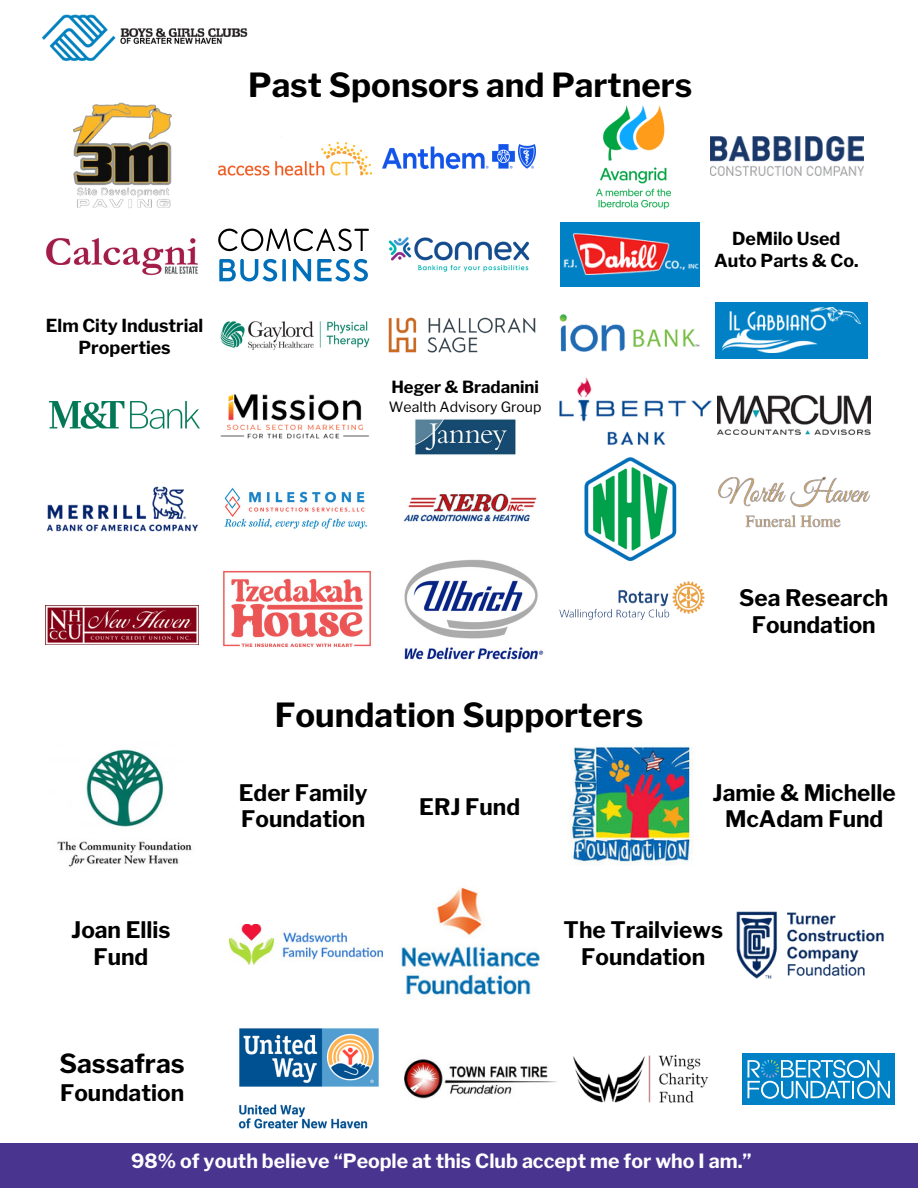
<style>
.page{position:relative;width:918px;height:1188px;background:#fff}
.page>*{position:absolute;margin:0;border:0;box-sizing:border-box;transform-origin:0 0}
.t1{font:700 33px "Libre Franklin";color:#000}
.t2{font:700 26.1px "Libre Franklin";color:#000}
.t3{font:700 22.65px/26.5px "Libre Franklin";color:#000;text-align:center}
.t4{font:700 19.5px "Libre Franklin";color:#fff}
.t5{font:700 17.85px/21.3px "Libre Franklin";color:#000;text-align:center}
.t6{font:700 16.65px "Libre Franklin";color:#000}
.t7{font:14.1px "Libre Franklin";color:#000}
</style>
<div class="page">
<img style="left:41px;top:14px;width:207px;height:48px">
<img style="left:73px;top:102px;width:99px;height:106px">
<img style="left:218px;top:141px;width:153px;height:35px">
<img style="left:383px;top:144px;width:153px;height:24px">
<img style="left:711px;top:137px;width:153px;height:38px">
<img style="left:46px;top:238px;width:152px;height:38px">
<img style="left:388px;top:237px;width:142px;height:35px">
<div style="left:560px;top:222px;width:140px;height:65px;background:#0081c6"></div>
<img style="left:563px;top:233px;width:136px;height:42px">
<img style="left:220px;top:321px;width:150px;height:29px">
<img style="left:388px;top:317px;width:148px;height:36px">
<div style="left:715px;top:302px;width:153px;height:56px;background:#0081c6"></div>
<img style="left:722px;top:307px;width:139px;height:45px">
<img style="left:415px;top:419px;width:101px;height:36px">
<img style="left:560px;top:377px;width:152px;height:68px">
<img style="left:46px;top:486px;width:152px;height:46px">
<img style="left:718px;top:395px;width:153px;height:40px">
<img style="left:224px;top:487px;width:143px;height:42px">
<img style="left:403px;top:493px;width:134px;height:29px">
<img style="left:718px;top:477px;width:153px;height:51px">
<img style="left:45px;top:606px;width:153px;height:39px">
<img style="left:223px;top:571px;width:148px;height:76px">
<img style="left:404px;top:559px;width:140px;height:101px">
<img style="left:230px;top:924px;width:153px;height:41px">
<img style="left:573px;top:1054px;width:136px;height:49px">
<img style="left:597px;top:106px;width:73px;height:102px">
<img style="left:584px;top:458px;width:93px;height:102px">
<img style="left:57px;top:749px;width:135px;height:118px">
<img style="left:238px;top:1028px;width:141px;height:101px">
<img style="left:404px;top:1059px;width:153px;height:40px">
<img style="left:736px;top:911px;width:148px;height:68px">
<img style="left:220px;top:394px;width:150px;height:45px">
<img style="left:570px;top:746px;width:123px;height:119px">
<div style="left:742px;top:1053px;width:153px;height:51px;background:#0081c6"></div>
<svg style="left:747px;top:1060px;width:143px;height:39px"></svg>
<img style="left:401px;top:887px;width:139px;height:111px">
<svg style="left:218px;top:229px;width:151px;height:22px"></svg>
<svg style="left:293px;top:259px;width:18px;height:22px"></svg>
<svg style="left:219px;top:259px;width:67px;height:22px"></svg>
<svg style="left:317px;top:259px;width:51px;height:22px"></svg>
<img style="left:559px;top:314px;width:141px;height:38px">
<img style="left:49px;top:401px;width:151px;height:27px">
<img style="left:559px;top:581px;width:146px;height:39px">
<div style="left:0;top:1143px;width:918px;height:44px;background:#493490"></div>
<h2 class="t1" style="left:248px;top:65px;width:446px">Past Sponsors and Partners</h2>
<p class="t5" style="left:46px;top:315px;width:159px">Elm City Industrial<br>Properties</p>
<p class="t6" style="left:391px;top:377px;width:149px">Heger &amp; Bradanini</p>
<p class="t7" style="left:389px;top:399px;width:154px">Wealth Advisory Group</p>
<p class="t5" style="left:714px;top:228px;width:146px">DeMilo Used<br>Auto Parts &amp; Co.</p>
<p class="t3" style="left:71px;top:917px;width:101px">Joan Ellis<br>Fund</p>
<p class="t2" style="left:60px;top:1048px;width:127px">Sassafras</p>
<p class="t3" style="left:60px;top:1080px;width:126px">Foundation</p>
<p class="t1" style="left:275px;top:695px;width:370px">Foundation Supporters</p>
<p class="t3" style="left:239px;top:779px;width:130px;text-align:left">Eder Family<br>Foundation</p>
<p class="t3" style="left:419px;top:793px;width:102px">ERJ Fund</p>
<p class="t3" style="left:739px;top:585px;width:151px;line-height:27px">Sea Research<br>Foundation</p>
<p class="t3" style="left:713px;top:779px;width:185px">Jamie &amp; Michelle<br>McAdam Fund</p>
<p class="t3" style="left:564px;top:917px;width:161px">The Trailviews<br>Foundation</p>
<p class="t4" style="left:131px;top:1149px;width:622px">98% of youth believe “People at this Club accept me for who I am.”</p>
</div>
